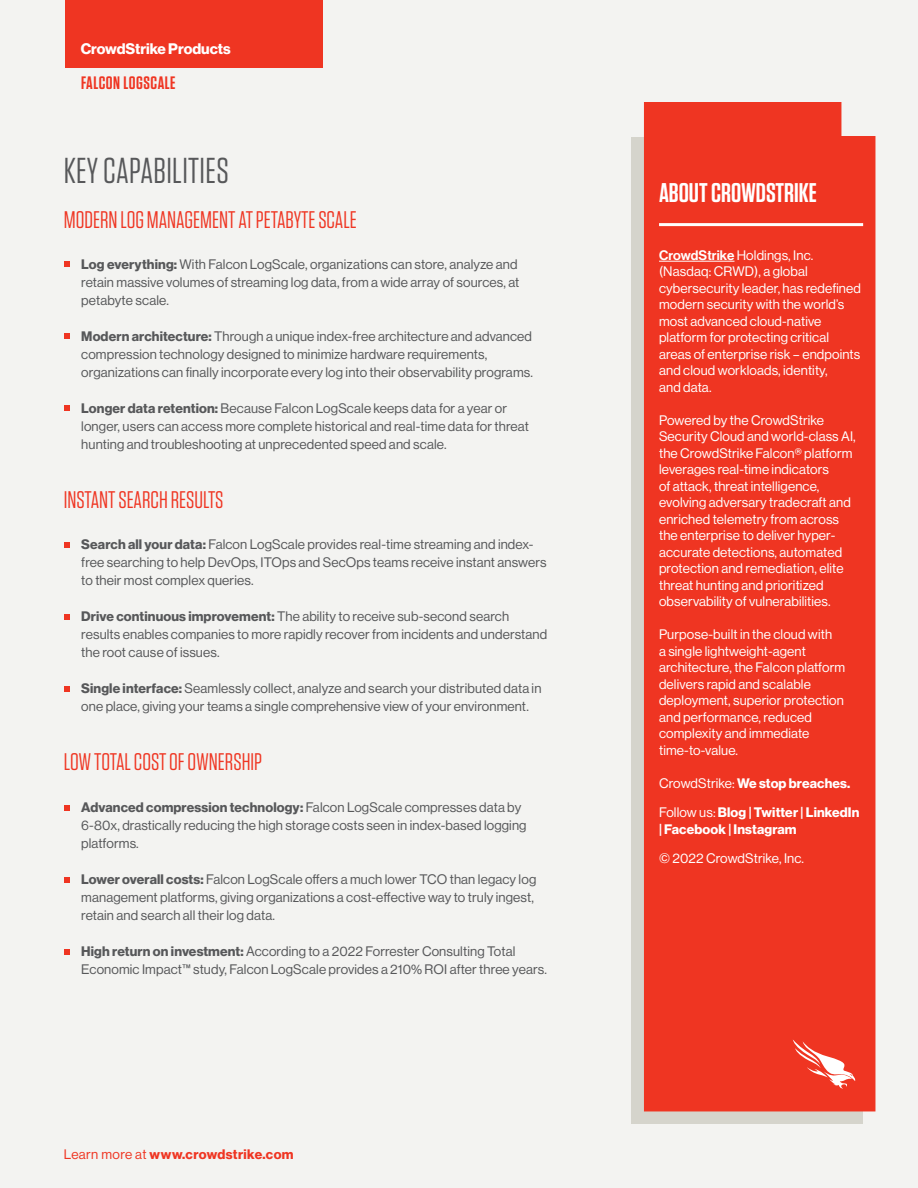
<style>
.page{position:relative;width:918px;height:1188px;background:#f3f3f1}
.page>*{position:absolute;margin:0;border:0;box-sizing:border-box;transform-origin:0 0}
.Title_01{font:36px "Tungsten";letter-spacing:.01em;color:#57585a}
.Side_bar_Title_BIG{font:600 27px "Tungsten";color:#fff}
.Section_Title_Small{font:24px "Tungsten";color:#ef3522}
.t1{font:600 18px "Tungsten";letter-spacing:.03em;color:#ef3522}
.t2{font:700 15px "Haas Grot Disp 75";color:#fff}
.Body_text{font:13.5px/18px "Haas Grot Disp 55 Roman";letter-spacing:.01em;color:#57585a}
.Vasiko_keimeno{font:13.5px/16.5px "Haas Grot Disp 55 Roman";letter-spacing:.01em;color:#fff}
.Vasiko_keimeno-2{font:700 13.5px/16.5px "Haas Grot Disp 75";letter-spacing:.01em;color:#fff}
.t3{font:700 13.5px "Haas Grot Disp 75";letter-spacing:.03em;color:#ef3522}
.s1{font-family:"Haas Grot Disp 75";font-weight:700}
.s2{font-family:"Haas Grot Disp 55 Roman";font-weight:400}
.s3{font-family:"Haas Grot Disp 65";font-weight:500}
</style>
<div class="page">
<div style="left:65px;top:0;width:258px;height:68px;background:#ef3522"></div>
<svg style="left:64px;top:261px;width:6px;height:6px"></svg>
<svg style="left:64px;top:333px;width:6px;height:6px"></svg>
<svg style="left:64px;top:405px;width:6px;height:6px"></svg>
<svg style="left:64px;top:542px;width:6px;height:6px"></svg>
<svg style="left:64px;top:614px;width:6px;height:6px"></svg>
<svg style="left:64px;top:686px;width:6px;height:6px"></svg>
<svg style="left:64px;top:805px;width:6px;height:6px"></svg>
<svg style="left:64px;top:877px;width:6px;height:6px"></svg>
<svg style="left:64px;top:949px;width:6px;height:6px"></svg>
<div style="left:631px;top:138px;width:232px;height:986px;background:#d5d4cc"></div>
<div style="left:644px;top:102px;width:231px;height:1009px;background:#ef3522"></div>
<svg style="left:793px;top:1040px;width:63px;height:49px;background:#f26354"></svg>
<hr style="left:659px;top:223px;width:204px;height:3px;background:#fff">
<hr style="left:659px;top:261px;width:76px;height:1px;background:#fff">
<p class="t2" style="left:81px;top:39px;width:152px">CrowdStrike Products</p>
<h3 class="t1" style="left:81px;top:73px;width:96px">FALCON LOGSCALE</h3>
<p class="Title_01" style="left:64px;top:152px;width:167px">KEY CAPABILITIES</p>
<p class="Section_Title_Small" style="left:64px;top:208px;width:295px">MODERN LOG MANAGEMENT AT PETABYTE SCALE</p>
<p class="Body_text" style="left:81px;top:255px;width:440px"><span class="s1">Log everything:</span> With Falcon LogScale, organizations can store, analyze and retain massive volumes of streaming log data, from a wide array of sources, at petabyte scale.</p>
<p class="Body_text" style="left:81px;top:327px;width:453px"><span class="s1">Modern architecture:</span> Through a unique index-free architecture and advanced compression technology designed to minimize hardware requirements, organizations can finally incorporate every log into their observability programs.</p>
<p class="Body_text" style="left:81px;top:399px;width:449px"><span class="s1">Longer data retention:</span> Because Falcon LogScale keeps data for a year or longer, users can access more complete historical and real-time data for threat hunting and troubleshooting at unprecedented speed and scale.</p>
<p class="Section_Title_Small" style="left:64px;top:487px;width:161px">INSTANT SEARCH RESULTS</p>
<p class="Body_text" style="left:81px;top:536px;width:467px"><span class="s1">Search all your data:</span> Falcon LogScale provides real-time streaming and index&shy;free searching to help DevOps, ITOps and SecOps teams receive instant answers to their most complex queries.</p>
<p class="Body_text" style="left:81px;top:608px;width:467px"><span class="s1">Drive continuous improvement:</span> The ability to receive sub-second search results enables companies to more rapidly recover from incidents and understand the root cause of issues.</p>
<p class="Body_text" style="left:81px;top:680px;width:462px"><span class="s1">Single interface:</span> Seamlessly collect, analyze and search your distributed data in one place, giving your teams a single comprehensive view of your environment.</p>
<p class="Section_Title_Small" style="left:64px;top:750px;width:200px">LOW TOTAL COST OF OWNERSHIP</p>
<p class="Body_text" style="left:81px;top:799px;width:447px"><span class="s1">Advanced compression technology:</span> Falcon LogScale compresses data by<br>6-80x, drastically reducing the high storage costs seen in index-based logging platforms.</p>
<p class="Body_text" style="left:81px;top:871px;width:457px"><span class="s1">Lower overall costs:</span> Falcon LogScale offers a much lower TCO than legacy log management platforms, giving organizations a cost-effective way to truly ingest, retain and search all their log data.</p>
<p class="Body_text" style="left:81px;top:943px;width:467px"><span class="s1">High return on investment:</span> According to a 2022 Forrester Consulting Total<br>Economic Impact™ study, Falcon LogScale provides a 210% ROI after three years.</p>
<p class="t3" style="left:64px;top:1146px;width:231px"><span class="s2">Learn more at</span> www.crowdstrike.com</p>
<p class="Side_bar_Title_BIG" style="left:659px;top:178px;width:159px">ABOUT CROWDSTRIKE</p>
<p class="Vasiko_keimeno" style="left:659px;top:247px;width:203px"><span class="s3">CrowdStrike</span> Holdings, Inc. (Nasdaq: CRWD), a global cybersecurity leader, has redefined modern security with the world’s most advanced cloud-native platform for protecting critical areas of enterprise risk – endpoints and cloud workloads, identity,<br>and data.</p>
<p class="Vasiko_keimeno" style="left:659px;top:412px;width:198px">Powered by the CrowdStrike Security Cloud and world-class AI, the CrowdStrike Falcon® platform leverages real-time indicators<br>of attack, threat intelligence, evolving adversary tradecraft and enriched telemetry from across the enterprise to deliver hyper&shy;accurate detections, automated protection and remediation, elite threat hunting and prioritized observability of vulnerabilities.</p>
<p class="Vasiko_keimeno" style="left:659px;top:626px;width:188px">Purpose-built in the cloud with<br>a single lightweight-agent architecture, the Falcon platform delivers rapid and scalable deployment, superior protection and performance, reduced complexity and immediate time-to-value.</p>
<p class="Vasiko_keimeno-2" style="left:659px;top:775px;width:193px"><span class="s2">CrowdStrike:</span> We stop breaches.</p>
<p class="Vasiko_keimeno-2" style="left:659px;top:804px;width:202px"><span class="s2">Follow us:</span> Blog | Twitter | LinkedIn | Facebook | Instagram</p>
<p class="Vasiko_keimeno" style="left:659px;top:850px;width:147px">© 2022 CrowdStrike, Inc.</p>
</div>
